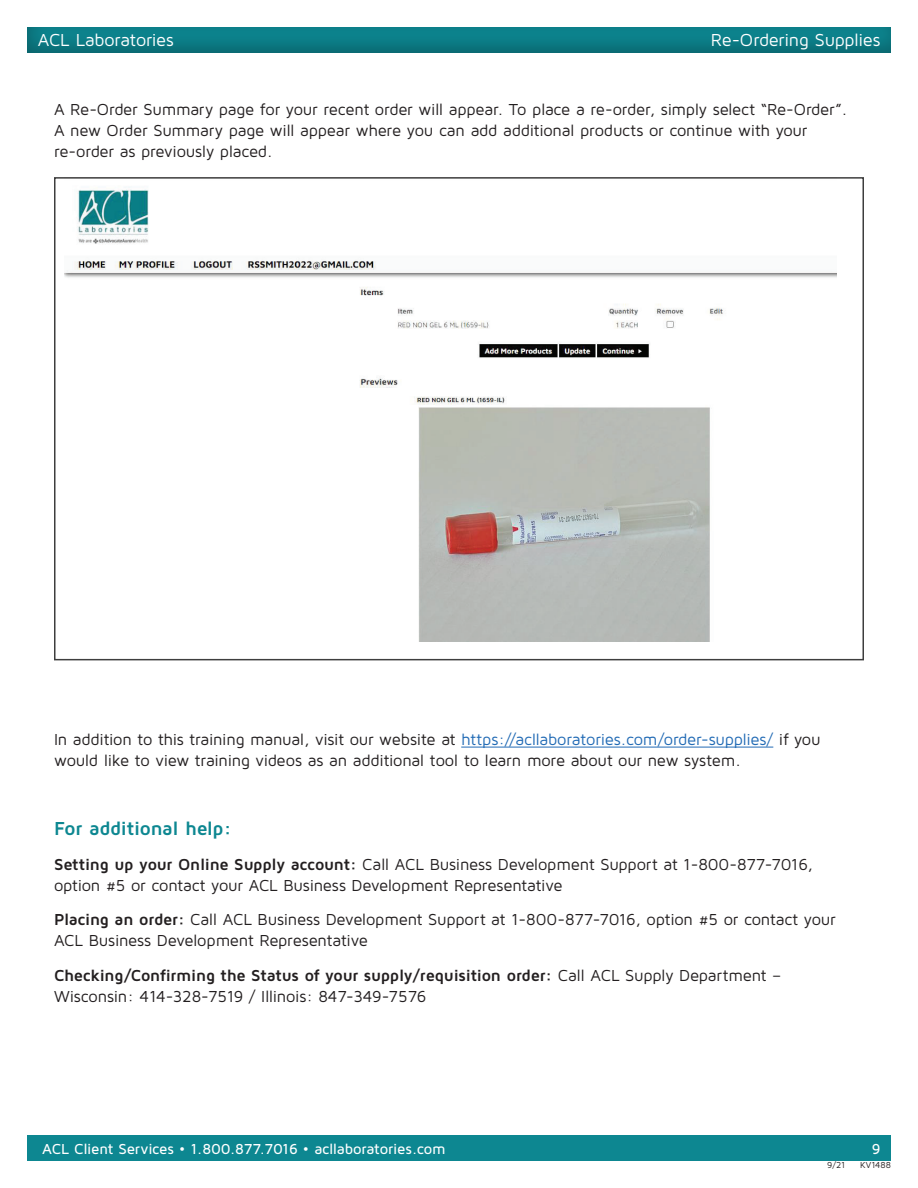
<style>
.page{position:relative;width:918px;height:1188px;background:#fff}
.page>*{position:absolute;margin:0;border:0;box-sizing:border-box;transform-origin:0 0}
.t1{font:700 19.5px "Maven Pro";letter-spacing:-.015em;color:#0d8791}
.t2{font:18px "Maven Pro";letter-spacing:-.015em;color:#fff}
.t3{font:16.5px/21px "Maven Pro";letter-spacing:-.015em;color:#231f20}
.t4{font:500 15px "Maven Pro";letter-spacing:-.01em;color:#fff}
.t5{font:9px "Maven Pro";color:#231f20}
.s1{color:#226bb5}
.s2{font-weight:700}
</style>
<div class="page">
<div style="left:27px;top:1135px;width:864px;height:26px;background:#0d8791"></div>
<div style="left:24px;top:25px;width:868px;height:30px;background:#231f20;opacity:.31"></div>
<img style="left:64px;top:187px;width:773px;height:455px">
<hr style="left:461px;top:747px;width:312px;height:1px;background:#226bb5">
<p class="t2" style="left:38px;top:28px;width:138px">ACL Laboratories</p>
<p class="t2" style="left:711px;top:28px;width:171px">Re-Ordering Supplies</p>
<p class="t3" style="left:54px;top:98px;width:795px">A Re-Order Summary page for your recent order will appear. To place a re-order, simply select “Re-Order”.<br>A new Order Summary page will appear where you can add additional products or continue with your re-order as previously placed.</p>
<p class="t3" style="left:54px;top:729px;width:768px">In addition to this training manual, visit our website at <span class="s1">https://acllaboratories.com/order-supplies/</span> if you would like to view training videos as an additional tool to learn more about our new system.</p>
<p class="t1" style="left:54px;top:816px;width:179px">For additional help:</p>
<p class="t3" style="left:54px;top:853px;width:761px"><span class="s2">Setting up your Online Supply account:</span> Call ACL Business Development Support at 1-800-877-7016, option #5 or contact your ACL Business Development Representative</p>
<p class="t3" style="left:54px;top:909px;width:783px"><span class="s2">Placing an order:</span> Call ACL Business Development Support at 1-800-877-7016, option #5 or contact your<br>ACL Business Development Representative</p>
<p class="t3" style="left:54px;top:964px;width:729px"><span class="s2">Checking/Confirming the Status of your supply/requisition order:</span> Call ACL Supply Department –<br>Wisconsin: 414-328-7519 / Illinois: 847-349-7576</p>
<p class="t4" style="left:42px;top:1139px;width:405px">ACL Client Services • 1.800.877.7016 • acllaboratories.com</p>
<p class="t4" style="left:872px;top:1139px;width:10px">9</p>
<p class="t5" style="left:827px;top:1160px;width:19px">9/21</p>
<p class="t5" style="left:860px;top:1160px;width:32px">KV1488</p>
</div>
